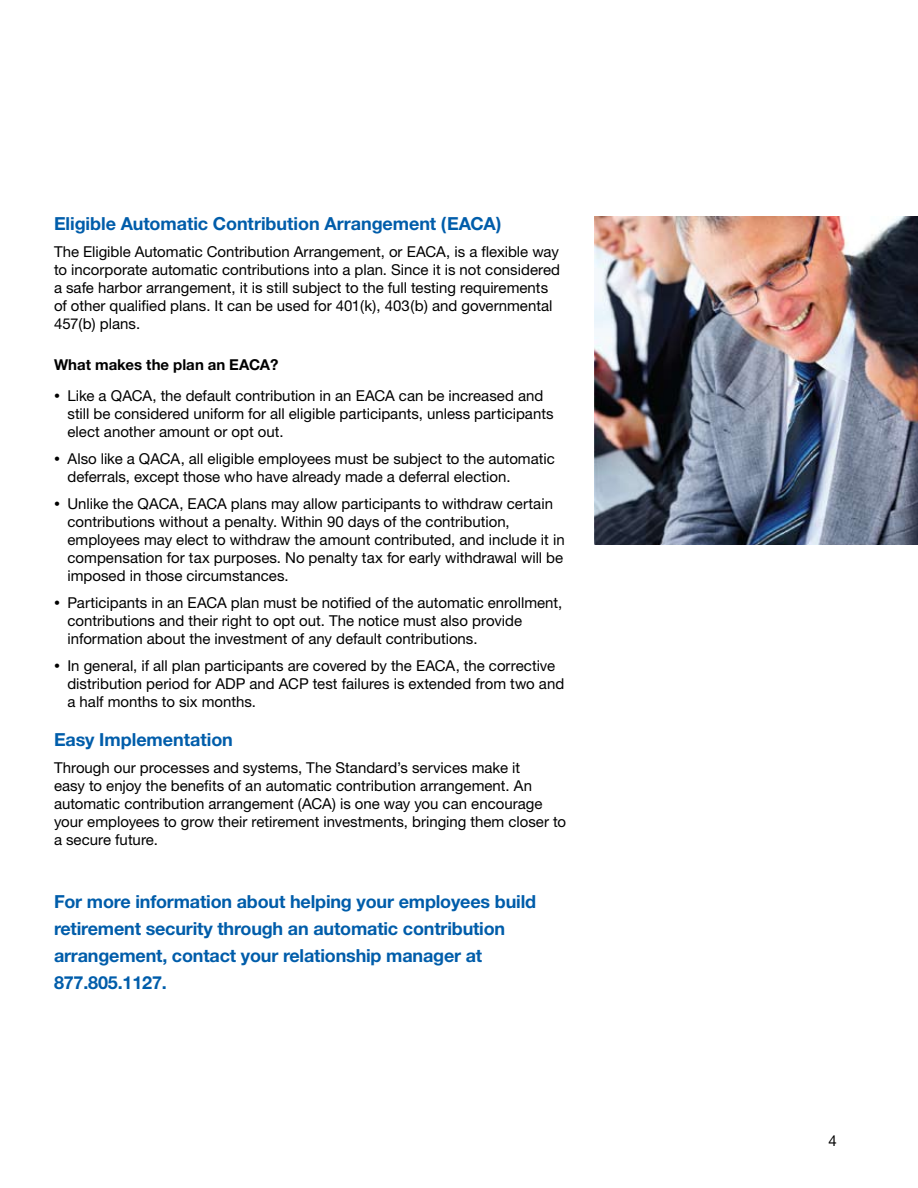
<style>
.page{position:relative;width:918px;height:1188px;background:#fff}
.page>*{position:absolute;margin:0;border:0;box-sizing:border-box;transform-origin:0 0}
.t1{font:700 18px/27px "Helvetica Neue";letter-spacing:-.01em;color:#005daa}
.t2{font:15px/18px "Helvetica Neue";color:#000}
.t3{font:700 15px "Helvetica Neue";letter-spacing:.005em;color:#000}
.s1{font-size:12px}
</style>
<div class="page">
<img style="left:594px;top:216px;width:324px;height:328px">
<p class="t1" style="left:54px;top:210px;width:449px">Eligible Automatic Contribution Arrangement (EACA)</p>
<p class="t2" style="left:54px;top:243px;width:508px">The Eligible Automatic Contribution Arrangement, or EACA, is a flexible way to incorporate automatic contributions into a plan. Since it is not considered a safe harbor arrangement, it is still subject to the full testing requirements of other qualified plans. It can be used for 401(k), 403(b) and governmental 457(b) plans.</p>
<p class="t3" style="left:54px;top:355px;width:226px">What makes the plan an EACA?</p>
<p class="t2" style="left:68px;top:387px;width:488px;text-indent:-14px"><span class="s1">•</span> Like a QACA, the default contribution in an EACA can be increased and still be considered uniform for all eligible participants, unless participants elect another amount or opt out.</p>
<p class="t2" style="left:68px;top:450px;width:489px;text-indent:-14px"><span class="s1">•</span> Also like a QACA, all eligible employees must be subject to the automatic deferrals, except those who have already made a deferral election.</p>
<p class="t2" style="left:68px;top:495px;width:499px;text-indent:-14px"><span class="s1">•</span> Unlike the QACA, EACA plans may allow participants to withdraw certain contributions without a penalty. Within 90 days of the contribution, employees may elect to withdraw the amount contributed, and include it in compensation for tax purposes. No penalty tax for early withdrawal will be imposed in those circumstances.</p>
<p class="t2" style="left:68px;top:594px;width:496px;text-indent:-14px"><span class="s1">•</span> Participants in an EACA plan must be notified of the automatic enrollment, contributions and their right to opt out. The notice must also provide information about the investment of any default contributions.</p>
<p class="t2" style="left:68px;top:657px;width:498px;text-indent:-14px"><span class="s1">•</span> In general, if all plan participants are covered by the EACA, the corrective distribution period for ADP and ACP test failures is extended from two and a half months to six months.</p>
<p class="t1" style="left:54px;top:726px;width:180px">Easy Implementation</p>
<p class="t2" style="left:54px;top:759px;width:514px">Through our processes and systems, The Standard’s services make it<br>easy to enjoy the benefits of an automatic contribution arrangement. An automatic contribution arrangement (ACA) is one way you can encourage your employees to grow their retirement investments, bringing them closer to a secure future.</p>
<p class="t1" style="left:54px;top:888px;width:484px">For more information about helping your employees build retirement security through an automatic contribution arrangement, contact your relationship manager at 877.805.1127.</p>
<p class="t2" style="left:829px;top:1131px;width:10px">4</p>
</div>
